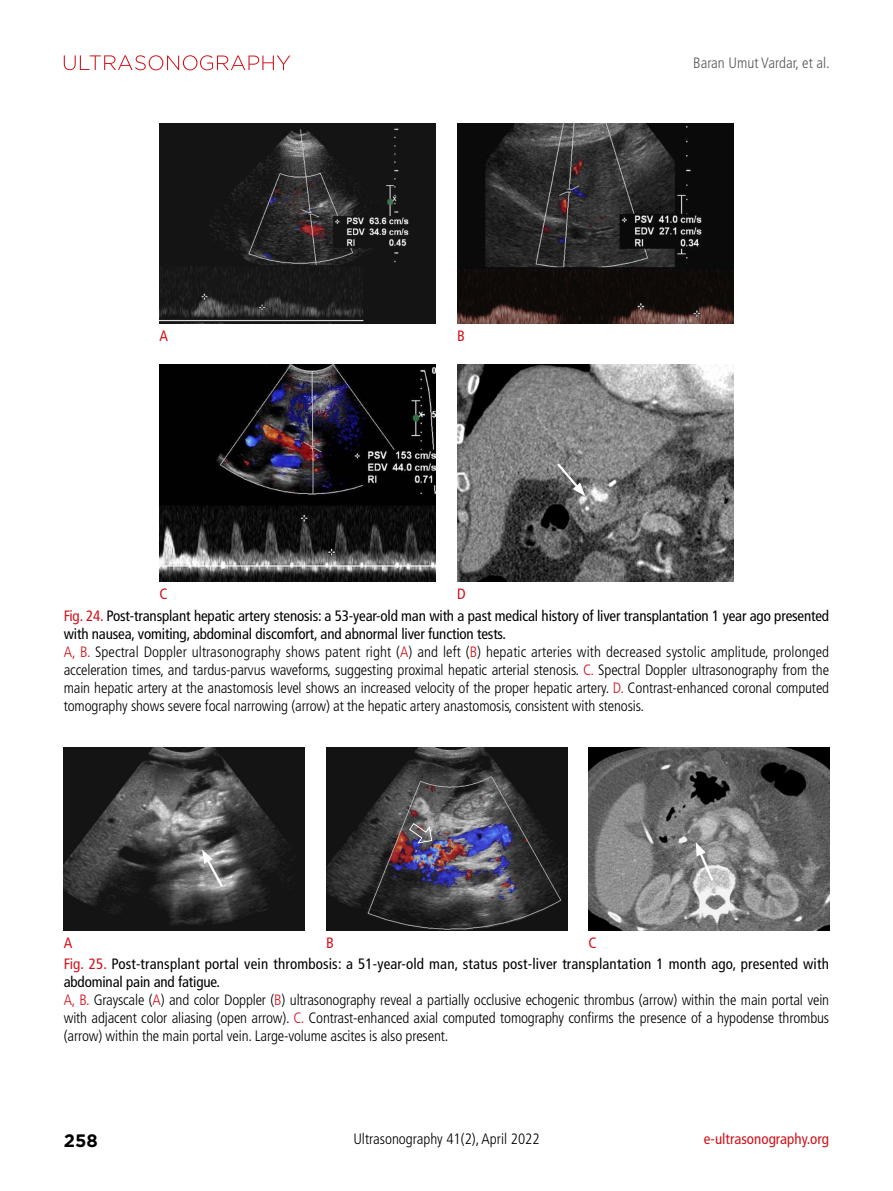
<style>
.page{position:relative;width:893px;height:1191px;background:#fff}
.page>*{position:absolute;margin:0;border:0;box-sizing:border-box;transform-origin:0 0}
.t1{font:700 18px "Gotham";color:#000}
.t2{font:300 condensed 15px/18px "Frutiger LT Std";letter-spacing:-.01em;color:#000}
.t3{font:condensed 15px "Frutiger LT Std";color:#d0121b}
.t4{font:300 condensed 15px "Frutiger LT Std";color:#595757}
.s1{font-weight:400;color:#d0121b}
.s2{font-weight:400}
.s3{color:#d0121b}
</style>
<div class="page">
<svg style="left:64px;top:55px;width:226px;height:15px"></svg>
<img style="left:159px;top:123px;width:277px;height:200px">
<img style="left:457px;top:123px;width:276px;height:200px">
<img style="left:159px;top:365px;width:277px;height:216px">
<img style="left:457px;top:365px;width:276px;height:216px">
<svg style="left:555px;top:461px;width:30px;height:35px"></svg>
<img style="left:64px;top:747px;width:241px;height:183px">
<svg style="left:202px;top:849px;width:23px;height:40px"></svg>
<img style="left:588px;top:747px;width:242px;height:183px">
<svg style="left:696px;top:842px;width:19px;height:41px"></svg>
<img style="left:326px;top:747px;width:241px;height:183px">
<svg style="left:408px;top:822px;width:25px;height:22px"></svg>
<p class="t3" style="left:159px;top:327px;width:10px">A</p>
<p class="t3" style="left:457px;top:327px;width:9px">B</p>
<p class="t3" style="left:159px;top:585px;width:10px">C</p>
<p class="t3" style="left:457px;top:585px;width:10px">D</p>
<p class="t4" style="left:693px;top:54px;width:138px">Baran Umut Vardar, et al.</p>
<p class="t2" style="left:64px;top:606px;width:767px"><span class="s1">Fig. 24.</span> <span class="s2">Post-transplant hepatic artery stenosis: a 53-year-old man with a past medical history of liver transplantation 1 year ago presented with nausea, vomiting, abdominal discomfort, and abnormal liver function tests.<br></span><span class="s3">A, B.</span> Spectral Doppler ultrasonography shows patent right (<span class="s3">A</span>) and left (<span class="s3">B</span>) hepatic arteries with decreased systolic amplitude, prolonged acceleration times, and tardus-parvus waveforms, suggesting proximal hepatic arterial stenosis. <span class="s3">C.</span> Spectral Doppler ultrasonography from the main hepatic artery at the anastomosis level shows an increased velocity of the proper hepatic artery. <span class="s3">D.</span> Contrast-enhanced coronal computed tomography shows severe focal narrowing (arrow) at the hepatic artery anastomosis, consistent with stenosis.</p>
<p class="t3" style="left:64px;top:933px;width:10px">A</p>
<p class="t3" style="left:326px;top:933px;width:9px">B</p>
<p class="t3" style="left:588px;top:933px;width:10px">C</p>
<p class="t2" style="left:64px;top:955px;width:767px"><span class="s1">Fig. 25.</span> <span class="s2">Post-transplant portal vein thrombosis: a 51-year-old man, status post-liver transplantation 1 month ago, presented with abdominal pain and fatigue.<br></span><span class="s3">A, B.</span> Grayscale (<span class="s3">A</span>) and color Doppler (<span class="s3">B</span>) ultrasonography reveal a partially occlusive echogenic thrombus (arrow) within the main portal vein with adjacent color aliasing (open arrow). <span class="s3">C.</span> Contrast-enhanced axial computed tomography confirms the presence of a hypodense thrombus (arrow) within the main portal vein. Large-volume ascites is also present.</p>
<p class="t1" style="left:64px;top:1130px;width:35px">258</p>
<p class="t2" style="left:353px;top:1130px;width:188px">Ultrasonography 41(2), April 2022</p>
<p class="t3" style="left:704px;top:1130px;width:127px">e-ultrasonography.org</p>
</div>
